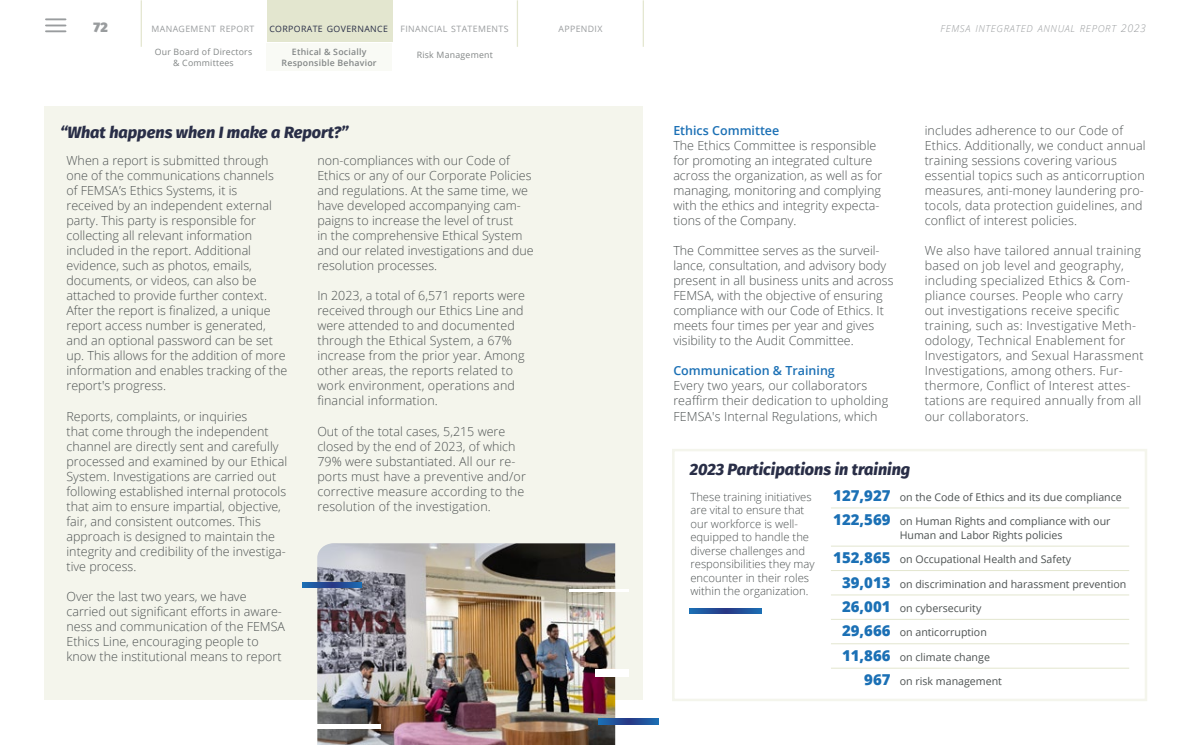
<style>
.page{position:relative;width:1191px;height:745px;background:#fff}
.page>*{position:absolute;margin:0;border:0;box-sizing:border-box;transform-origin:0 0}
.t1{font:italic 800 16.25px "Fira Sans";color:#292e47}
.t2{font:900 13.75px "Fira Sans";color:#999c9e}
.t3{font:300 12.5px/15px "Open Sans";color:#4d5252}
.t4{font:300 12.5px/15px "Open Sans";letter-spacing:.02em;color:#4d5252}
.t5{font:600 12.5px "Open Sans";color:#1b70b5}
.t6{font:300 11.25px/13.5px "Open Sans";color:#4d5252}
.t7{font:10.62px/13.8px "Open Sans";color:#4d5252}
.t8{font:italic 300 9.62px "Open Sans";letter-spacing:.07em;color:#999c9e}
.t9{font:8.75px/10.5px "Open Sans";letter-spacing:.025em;color:#828686;text-align:center}
.t10{font:8.75px "Open Sans";letter-spacing:.045em;color:#999c9e}
.t11{font:600 8.75px/10.5px "Open Sans";letter-spacing:.025em;color:#828686;text-align:center}
.t12{font:8.75px "Open Sans";letter-spacing:.045em;color:#292e47}
.s1{font-size:10.62px}
.s2{font-weight:800;font-size:15px;color:#1b70b5}
</style>
<div class="page">
<div style="left:44px;top:106px;width:599px;height:593px;background:#f4f5ec"></div>
<img style="left:317px;top:543px;width:298px;height:201px">
<hr style="left:569px;top:588px;width:59px;height:3px;background:#fff">
<svg style="left:302px;top:581px;width:60px;height:6px"></svg>
<div style="left:595px;top:668px;width:33px;height:8px;background:#fff"></div>
<svg style="left:599px;top:717px;width:59px;height:6px"></svg>
<svg style="left:690px;top:608px;width:71px;height:5px"></svg>
<div style="left:274px;top:723px;width:107px;height:5px;background:#fff"></div>
<hr style="left:831px;top:507px;width:298px;height:1px;background:#e3e6cf">
<hr style="left:831px;top:545px;width:298px;height:1px;background:#e3e6cf">
<hr style="left:831px;top:570px;width:298px;height:1px;background:#e3e6cf">
<hr style="left:831px;top:594px;width:298px;height:1px;background:#e3e6cf">
<hr style="left:831px;top:618px;width:298px;height:1px;background:#e3e6cf">
<hr style="left:831px;top:643px;width:298px;height:1px;background:#e3e6cf">
<hr style="left:831px;top:667px;width:298px;height:1px;background:#e3e6cf">
<div style="left:672px;top:448px;width:475px;height:252px;border:2px solid #f4f5ec"></div>
<div style="left:267px;top:0;width:126px;height:41px;background:#e3e6cf"></div>
<hr style="left:642px;top:0;width:2px;height:47px;background:#e3e6cf">
<hr style="left:517px;top:0;width:1px;height:47px;background:#e3e6cf">
<div style="left:266px;top:43px;width:126px;height:28px;background:#f9faf5"></div>
<hr style="left:141px;top:0;width:1px;height:47px;background:#e3e6cf">
<hr style="left:46px;top:18px;width:20px;height:2px;background:#999c9e">
<svg style="left:46px;top:25px;width:20px;height:1px"></svg>
<hr style="left:46px;top:30px;width:20px;height:2px;background:#999c9e">
<p class="t2" style="left:94px;top:15px;width:16px">72</p>
<p class="t8" style="left:940px;top:22px;width:207px">FEMSA INTEGRATED ANNUAL REPORT <span class="s1">2023</span></p>
<p class="t11" style="left:282px;top:47px;width:96px">Ethical &amp; Socially<br>Responsible Behavior</p>
<p class="t10" style="left:151px;top:23px;width:104px">MANAGEMENT REPORT</p>
<p class="t12" style="left:269px;top:23px;width:120px">CORPORATE GOVERNANCE</p>
<p class="t10" style="left:400px;top:23px;width:109px">FINANCIAL STATEMENTS</p>
<p class="t10" style="left:558px;top:23px;width:46px">APPENDIX</p>
<p class="t9" style="left:417px;top:49px;width:77px">Risk Management</p>
<p class="t9" style="left:155px;top:47px;width:99px">Our Board of Directors &amp; Committees</p>
<h1 class="t1" style="left:60px;top:118px;width:290px">“What happens when I make a Report?”</h1>
<p class="t5" style="left:673px;top:122px;width:108px">Ethics Committee</p>
<p class="t3" style="left:673px;top:138px;width:211px">The Ethics Committee is responsible for promoting an integrated culture across the organization, as well as for managing, monitoring and complying with the ethics and integrity expecta&shy;tions of the Company.</p>
<p class="t3" style="left:673px;top:243px;width:222px">The Committee serves as the surveil&shy;lance, consultation, and advisory body present in all business units and across FEMSA, with the objective of ensuring compliance with our Code of Ethics. It meets four times per year and gives visibility to the Audit Committee.</p>
<p class="t5" style="left:673px;top:362px;width:163px">Communication &amp; Training</p>
<p class="t3" style="left:673px;top:378px;width:216px">Every two years, our collaborators reaffirm their dedication to upholding<br>FEMSA's Internal Regulations, which</p>
<p class="t3" style="left:924px;top:123px;width:223px">includes adherence to our Code of Ethics. Additionally, we conduct annual training sessions covering various essential topics such as anticorruption measures, anti-money laundering pro&shy;tocols, data protection guidelines, and conflict of interest policies.</p>
<p class="t4" style="left:924px;top:243px;width:220px">We also have tailored annual training based on job level and geography, including specialized Ethics &amp; Com&shy;pliance courses. People who carry out investigations receive specific training, such as: Investigative Meth&shy;odology, Technical Enablement for Investigators, and Sexual Harassment Investigations, among others. Fur&shy;thermore, Conflict of Interest attes&shy;tations are required annually from all our collaborators.</p>
<p class="t3" style="left:66px;top:152px;width:222px">When a report is submitted through one of the communications channels of FEMSA’s Ethics Systems, it is received by an independent external party. This party is responsible for collecting all relevant information included in the report. Additional evidence, such as photos, emails, documents, or videos, can also be attached to provide further context.<br>After the report is finalized, a unique report access number is generated, and an optional password can be set up. This allows for the addition of more information and enables tracking of the report's progress.</p>
<p class="t3" style="left:66px;top:408px;width:222px">Reports, complaints, or inquiries<br>that come through the independent channel are directly sent and carefully processed and examined by our Ethical System. Investigations are carried out following established internal protocols that aim to ensure impartial, objective, fair, and consistent outcomes. This approach is designed to maintain the integrity and credibility of the investiga&shy;tive process.</p>
<p class="t3" style="left:66px;top:588px;width:220px">Over the last two years, we have carried out significant efforts in aware&shy;ness and communication of the FEMSA Ethics Line, encouraging people to know the institutional means to report</p>
<p class="t3" style="left:317px;top:153px;width:218px">non-compliances with our Code of Ethics or any of our Corporate Policies and regulations. At the same time, we have developed accompanying cam&shy;paigns to increase the level of trust<br>in the comprehensive Ethical System and our related investigations and due resolution processes.</p>
<p class="t3" style="left:317px;top:288px;width:209px">In 2023, a total of 6,571 reports were received through our Ethics Line and were attended to and documented through the Ethical System, a 67% increase from the prior year. Among other areas, the reports related to work environment, operations and financial information.</p>
<p class="t3" style="left:317px;top:423px;width:210px">Out of the total cases, 5,215 were closed by the end of 2023, of which 79% were substantiated. All our re&shy;ports must have a preventive and/or corrective measure according to the resolution of the investigation.</p>
<h1 class="t1" style="left:690px;top:455px;width:222px">2023 Participations in training</h1>
<p class="t7" style="left:833px;top:489px;width:290px"><span class="s2">127,927</span> on the Code of Ethics and its due compliance</p>
<p class="t7" style="left:899px;top:513px;width:212px;text-indent:-67px"><span class="s2">122,569</span> on Human Rights and compliance with our<br>Human and Labor Rights policies</p>
<p class="t7" style="left:833px;top:551px;width:239px"><span class="s2">152,865</span> on Occupational Health and Safety</p>
<p class="t7" style="left:842px;top:576px;width:286px"><span class="s2">39,013</span> on discrimination and harassment prevention</p>
<p class="t7" style="left:842px;top:600px;width:141px"><span class="s2">26,001</span> on cybersecurity</p>
<p class="t7" style="left:842px;top:625px;width:146px"><span class="s2">29,666</span> on anticorruption</p>
<p class="t7" style="left:842px;top:649px;width:149px"><span class="s2">11,866</span> on climate change</p>
<p class="t7" style="left:864px;top:673px;width:139px"><span class="s2">967</span> on risk management</p>
<p class="t6" style="left:690px;top:489px;width:126px">These training initiatives are vital to ensure that our workforce is well&shy;equipped to handle the diverse challenges and responsibilities they may encounter in their roles within the organization.</p>
</div>
